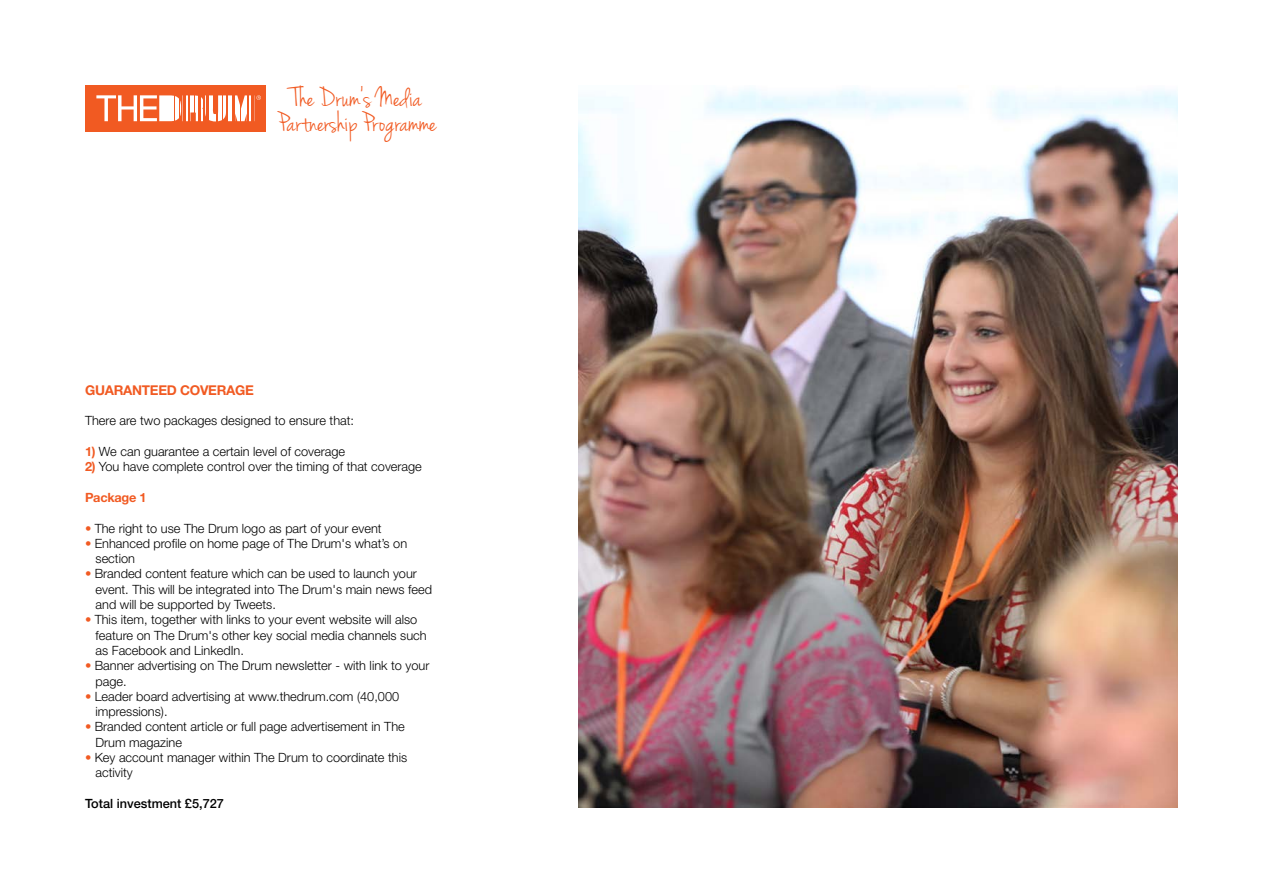
<style>
.page{position:relative;width:1263px;height:893px;background:#fff}
.page>*{position:absolute;margin:0;border:0;box-sizing:border-box;transform-origin:0 0}
.t1{font:28.5px/24.8px "Jenna Sue";color:#f15a22;text-align:center}
.t2{font:700 13.5px "Helvetica Neue";color:#f15a22}
.t3{font:300 12.75px/15.3px "Helvetica Neue";color:#000}
.t4{font:500 12.75px "Helvetica Neue";color:#000}
.t5{font:700 12.75px "Helvetica Neue";color:#f15a22}
.s1{font-weight:700;color:#f15a22}
.s2{color:#f15a22}
</style>
<div class="page">
<div style="left:85px;top:85px;width:181px;height:47px;background:#f15a22"></div>
<svg style="left:96px;top:95px;width:165px;height:26px"></svg>
<img style="left:579px;top:88px;width:599px;height:720px">
<h1 class="t1" style="left:278px;top:87px;width:160px">The Drum's Media<br>Partnership Programme</h1>
<p class="t2" style="left:85px;top:382px;width:11px">GUARAN</p>
<p class="t2" style="left:142px;top:382px;width:58px">TEED COVERAGE</p>
<p class="t3" style="left:85px;top:413px;width:271px">There are two packages designed to ensure that:</p>
<p class="t3" style="left:85px;top:444px;width:262px"><span class="s1">1)</span> We can guarantee a certain level of coverage</p>
<p class="t3" style="left:85px;top:459px;width:338px"><span class="s1">2)</span> You have complete control over the timing of that coverage</p>
<p class="t5" style="left:85px;top:489px;width:63px">Package 1</p>
<p class="t3" style="left:85px;top:520px;width:298px"><span class="s2">•</span> The right to use The Drum logo as part of your event</p>
<p class="t3" style="left:96px;top:535px;width:313px;text-indent:-11px"><span class="s2">•</span> Enhanced profile on home page of The Drum's what’s on section</p>
<p class="t3" style="left:96px;top:566px;width:338px;text-indent:-11px"><span class="s2">•</span> Branded content feature which can be used to launch your event. This will be integrated into The Drum's main news feed and will be supported by Tweets.</p>
<p class="t3" style="left:96px;top:612px;width:333px;text-indent:-11px"><span class="s2">•</span> This item, together with links to your event website will also feature on The Drum's other key social media channels such as Facebook and LinkedIn.</p>
<p class="t3" style="left:96px;top:658px;width:335px;text-indent:-11px"><span class="s2">•</span> Banner advertising on The Drum newsletter - with link to your page.</p>
<p class="t3" style="left:96px;top:688px;width:305px;text-indent:-11px"><span class="s2">•</span> Leader board advertising at www.thedrum.com (40,000 impressions).</p>
<p class="t3" style="left:96px;top:719px;width:311px;text-indent:-11px"><span class="s2">•</span> Branded content article or full page advertisement in The<br>Drum magazine</p>
<p class="t3" style="left:96px;top:750px;width:313px;text-indent:-11px"><span class="s2">•</span> Key account manager within The Drum to coordinate this activity</p>
<p class="t4" style="left:85px;top:796px;width:140px">Total investment £5,727</p>
</div>
